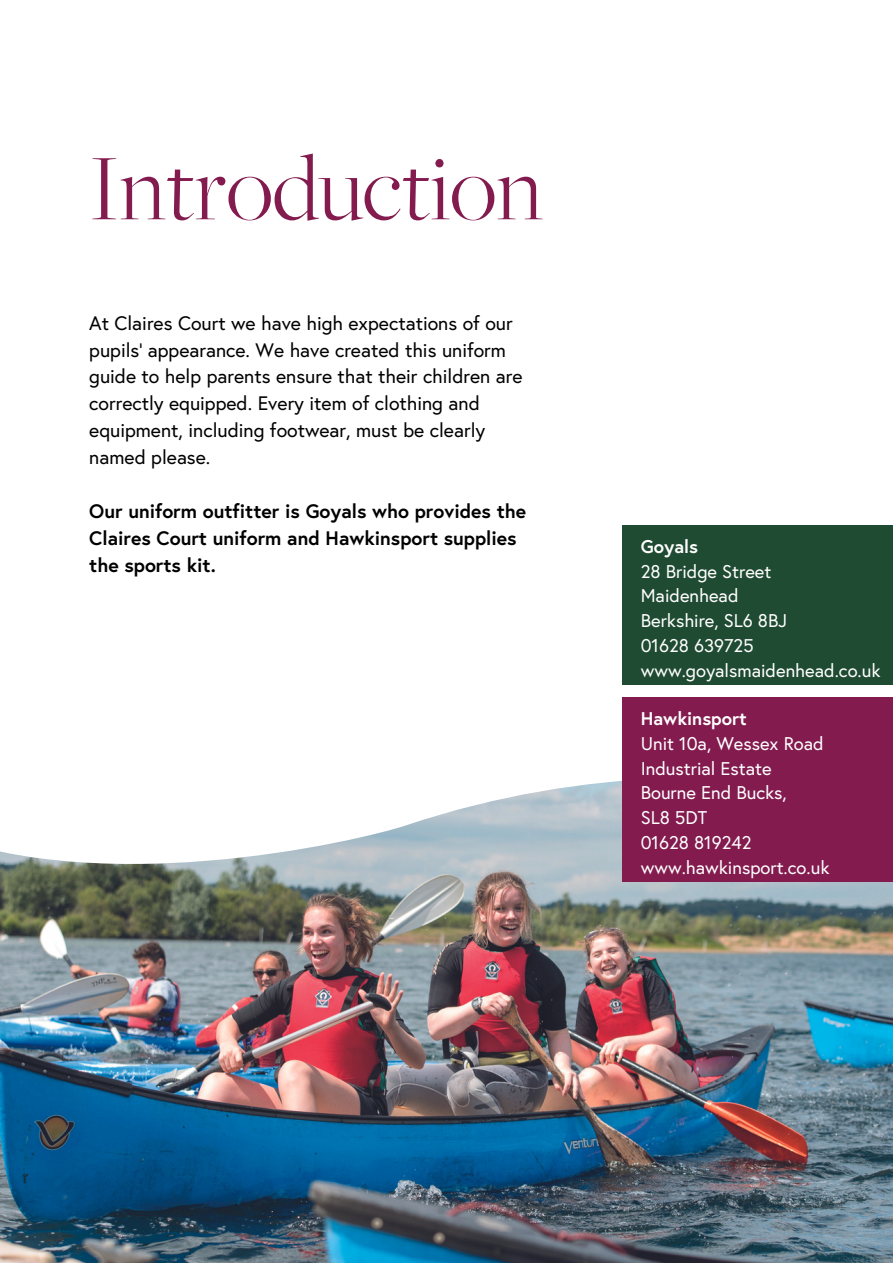
<style>
.page{position:relative;width:893px;height:1264px;background:#fff}
.page>*{position:absolute;margin:0;border:0;box-sizing:border-box;transform-origin:0 0}
.t1{font:300 97.5px "Freight Big Pro";color:#831b4f}
.t2{font:19.5px/27px "Europa";color:#000}
.t3{font:700 19.5px/27px "Europa";color:#000}
.t4{font:18.45px "Europa";color:#fff}
.t5{font:700 18.45px "Europa";color:#fff}
</style>
<div class="page">
<img style="left:0;top:904px;width:892px;height:358px">
<svg style="left:0;top:684px;width:892px;height:220px"></svg>
<div style="left:622px;top:525px;width:270px;height:159px;background:#1f4b32"></div>
<div style="left:622px;top:697px;width:270px;height:184px;background:#831b4f"></div>
<p class="t1" style="left:89px;top:136px;width:455px">Introduction</p>
<p class="t2" style="left:89px;top:309px;width:435px">At Claires Court we have high expectations of our pupils' appearance. We have created this uniform guide to help parents ensure that their children are correctly equipped. Every item of clothing and equipment, including footwear, must be clearly named please.</p>
<p class="t3" style="left:89px;top:498px;width:438px">Our uniform outfitter is Goyals who provides the<br>Claires Court uniform and Hawkinsport supplies the sports kit.</p>
<p class="t5" style="left:640px;top:534px;width:59px">Goyals</p>
<p class="t4" style="left:640px;top:559px;width:132px">28 Bridge Street</p>
<p class="t4" style="left:640px;top:584px;width:99px">Maidenhead</p>
<p class="t4" style="left:640px;top:609px;width:148px">Berkshire, SL6 8BJ</p>
<p class="t4" style="left:640px;top:633px;width:114px">01628 639725</p>
<p class="t4" style="left:640px;top:658px;width:241px">www.goyalsmaidenhead.co.uk</p>
<p class="t5" style="left:640px;top:706px;width:108px">Hawkinsport</p>
<p class="t4" style="left:640px;top:731px;width:184px">Unit 10a, Wessex Road</p>
<p class="t4" style="left:640px;top:756px;width:132px">Industrial Estate</p>
<p class="t4" style="left:640px;top:781px;width:147px">Bourne End Bucks,</p>
<p class="t4" style="left:640px;top:805px;width:68px">SL8 5DT</p>
<p class="t4" style="left:640px;top:830px;width:112px">01628 819242</p>
<p class="t4" style="left:640px;top:855px;width:190px">www.hawkinsport.co.uk</p>
</div>
